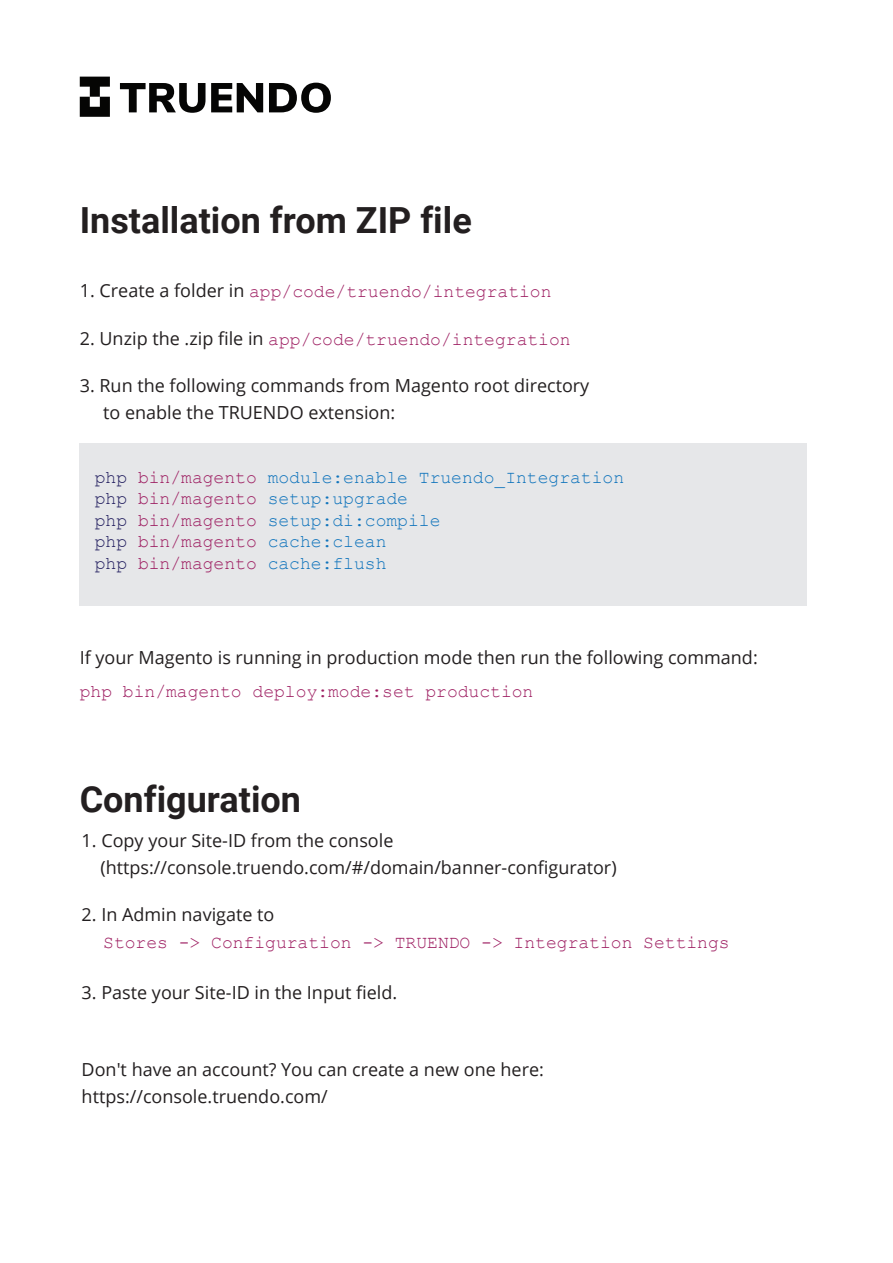
<style>
.page{position:relative;width:893px;height:1263px;background:#fff}
.page>*{position:absolute;margin:0;border:0;box-sizing:border-box;transform-origin:0 0}
.t1{font:700 36px "Roboto";color:#231f20}
.t2{font:18px/27px "Open Sans";color:#231f20}
.t3{font:18px "Courier New";color:#9e1f62}
.t4{font:18px/21.6px "Courier New";color:#1074bc}
.s1{font-family:"Open Sans";color:#231f20}
.s2{color:#252161}
.s3{color:#9e1f62}
</style>
<div class="page">
<div style="left:80px;top:444px;width:727px;height:162px;background:#e6e7e9"></div>
<svg style="left:120px;top:83px;width:211px;height:30px"></svg>
<svg style="left:80px;top:77px;width:30px;height:40px"></svg>
<h1 class="t1" style="left:80px;top:195px;width:394px">Installation from ZIP file</h1>
<p class="t3" style="left:80px;top:281px;width:473px"><span class="s1">1. Create a folder in</span> app/code/truendo/integration</p>
<p class="t3" style="left:80px;top:328px;width:492px"><span class="s1">2. Unzip the .zip file in</span> app/code/truendo/integration</p>
<p class="t2" style="left:103px;top:372px;width:488px;text-indent:-23px">3. Run the following commands from Magento root directory to enable the TRUENDO extension:</p>
<p class="t4" style="left:95px;top:466px;width:531px"><span class="s2">php</span> <span class="s3">bin/magento</span> module:enable Truendo_Integration <span class="s2">php</span> <span class="s3">bin/magento</span> setup:upgrade<br><span class="s2">php</span> <span class="s3">bin/magento</span> setup:di:compile<br><span class="s2">php</span> <span class="s3">bin/magento</span> cache:clean<br><span class="s2">php</span> <span class="s3">bin/magento</span> cache:flush</p>
<p class="t2" style="left:80px;top:644px;width:679px">If your Magento is running in production mode then run the following command:</p>
<p class="t3" style="left:80px;top:680px;width:455px">php bin/magento deploy:mode:set production</p>
<h1 class="t1" style="left:80px;top:773px;width:223px">Configuration</h1>
<p class="t2" style="left:100px;top:827px;width:518px;text-indent:-19px">1. Copy your Site-ID from the console (https://console.truendo.com/#/domain/banner-configurator)</p>
<p class="t2" style="left:82px;top:901px;width:194px">2. In Admin navigate to</p>
<p class="t3" style="left:103px;top:932px;width:628px">Stores -&gt; Configuration -&gt; TRUENDO -&gt; Integration Settings</p>
<p class="t2" style="left:82px;top:978px;width:317px">3. Paste your Site-ID in the Input field.</p>
<p class="t2" style="left:82px;top:1056px;width:464px">Don't have an account? You can create a new one here: https://console.truendo.com/</p>
</div>
